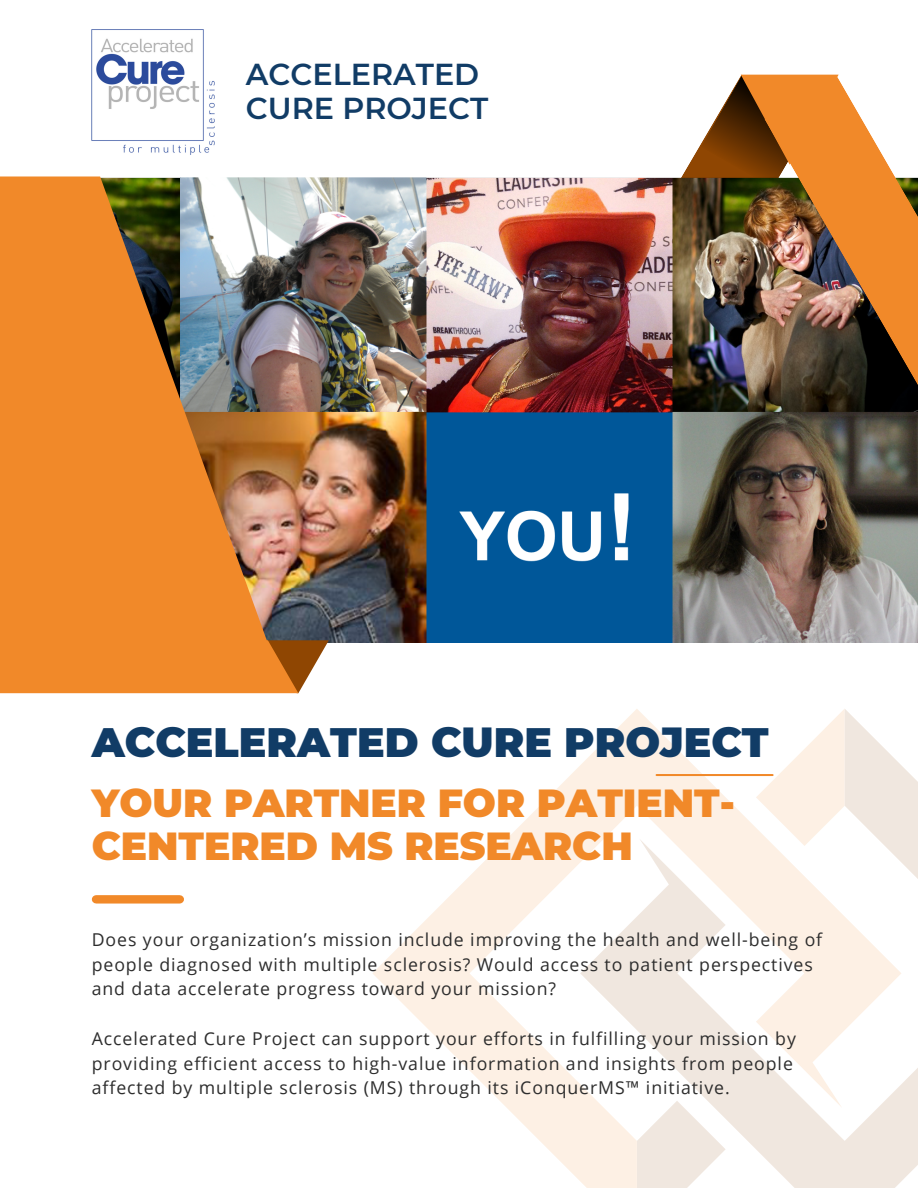
<style>
.page{position:relative;width:918px;height:1188px;background:#fff}
.page>*{position:absolute;margin:0;border:0;box-sizing:border-box;transform-origin:0 0}
.t1{font:900 41.1px "Montserrat";color:#113c66}
.t2{font:900 39px/42.8px "Montserrat";color:#f18929}
.t3{font:600 30.3px/33.8px "Montserrat";color:#113c66}
.t4{font:17.7px/24.8px "Open Sans";letter-spacing:.05em;color:#2d2d2d}
</style>
<div class="page">
<img style="left:278px;top:176px;width:486px;height:466px">
<img style="left:764px;top:80px;width:154px;height:563px">
<svg style="left:0;top:640px;width:329px;height:53px"></svg>
<svg style="left:701px;top:75px;width:138px;height:113px"></svg>
<img style="left:0;top:176px;width:278px;height:494px">
<svg style="left:372px;top:766px;width:208px;height:415px"></svg>
<svg style="left:580px;top:709px;width:338px;height:479px"></svg>
<hr style="left:657px;top:774px;width:116px;height:2px;background:#f18929">
<div style="left:96px;top:895px;width:84px;height:9px;background:#f18929"></div>
<img style="left:92px;top:29px;width:122px;height:125px">
<h3 class="t3" style="left:246px;top:57px;width:244px">ACCELERATED<br>CURE PROJECT</h3>
<h1 class="t1" style="left:92px;top:717px;width:679px">ACCELERATED CURE PROJECT</h1>
<h2 class="t2" style="left:92px;top:782px;width:645px">YOUR PARTNER FOR PATIENT-<br>CENTERED MS RESEARCH</h2>
<p class="t4" style="left:92px;top:927px;width:732px">Does your organization’s mission include improving the health and well-being of people diagnosed with multiple sclerosis? Would access to patient perspectives and data accelerate progress toward your mission?</p>
<p class="t4" style="left:92px;top:1026px;width:706px">Accelerated Cure Project can support your efforts in fulfilling your mission by providing efficient access to high-value information and insights from people affected by multiple sclerosis (MS) through its iConquerMS™ initiative.</p>
</div>
